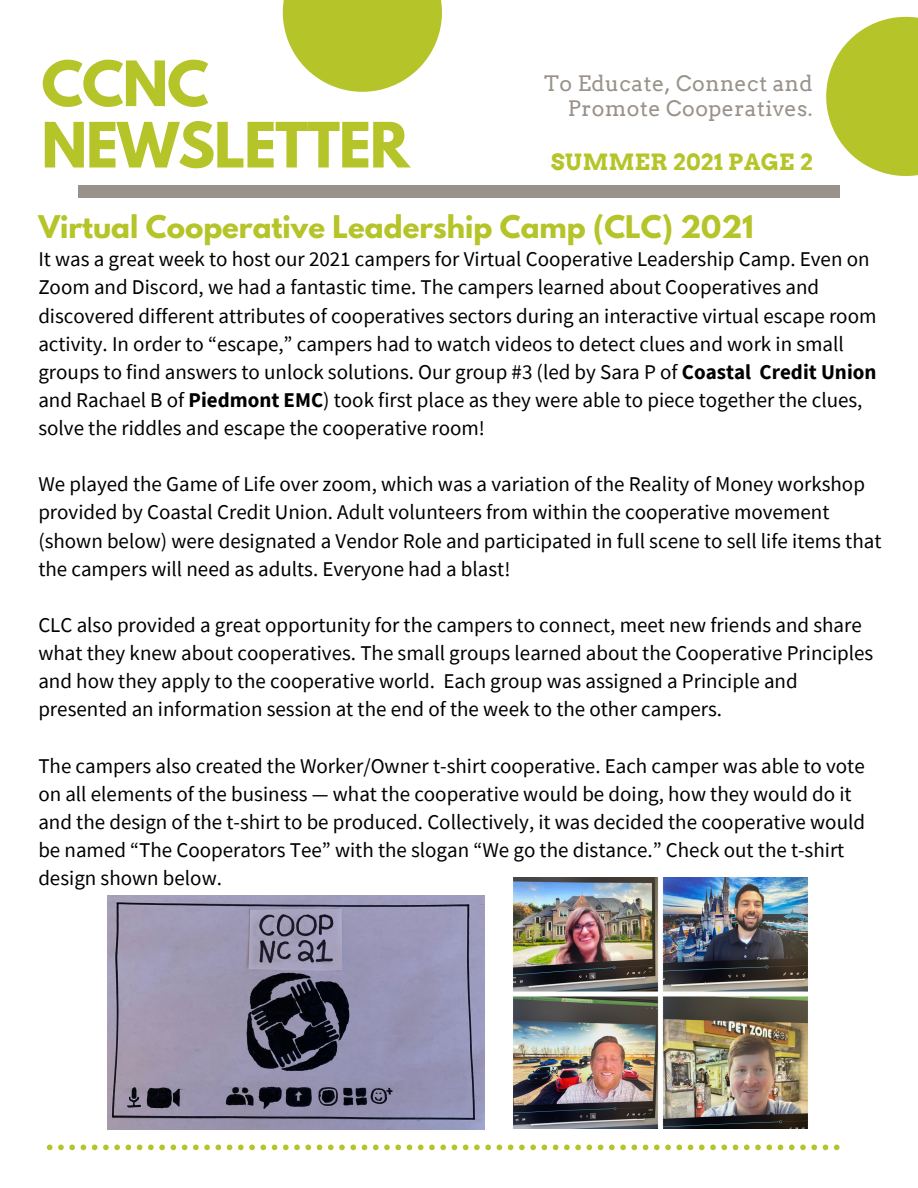
<style>
.page{position:relative;width:918px;height:1188px;background:#fff}
.page>*{position:absolute;margin:0;border:0;box-sizing:border-box;transform-origin:0 0}
.t1{font:700 55.35px/61.3px "League Spartan";letter-spacing:-.02em;color:#b5c428}
.t2{font:700 27.75px "League Spartan";color:#b5c428}
.t3{font:700 22.5px "Arvo";letter-spacing:.02em;color:#b5c428}
.t4{font:21.3px/24.8px "Arvo";letter-spacing:.02em;color:#99928a;text-align:right}
.t5{font:21px/28.2px "Source Sans Pro";color:#000}
.s1{font-weight:700}
</style>
<div class="page">
<div style="left:78px;top:186px;width:761px;height:11px;background:#99928a"></div>
<svg style="left:283px;top:0;width:159px;height:92px"></svg>
<svg style="left:826px;top:17px;width:92px;height:159px"></svg>
<img style="left:107px;top:895px;width:377px;height:234px">
<img style="left:513px;top:878px;width:295px;height:251px">
<svg style="left:47px;top:1145px;width:793px;height:5px"></svg>
<p class="t1" style="left:41px;top:60px;width:370px">CCNC<br>NEWSLETTER</p>
<p class="t4" style="left:544px;top:71px;width:270px">To Educate, Connect and<br>Promote Cooperatives.</p>
<p class="t3" style="left:551px;top:148px;width:263px">SUMMER 2021 PAGE 2</p>
<p class="t2" style="left:38px;top:213px;width:717px">Virtual Cooperative Leadership Camp (CLC) 2021</p>
<p class="t5" style="left:38px;top:245px;width:840px">It was a great week to host our 2021 campers for Virtual Cooperative Leadership Camp. Even on Zoom and Discord, we had a fantastic time. The campers learned about Cooperatives and discovered different attributes of cooperatives sectors during an interactive virtual escape room activity. In order to “escape,” campers had to watch videos to detect clues and work in small groups to find answers to unlock solutions. Our group #3 (led by Sara P of <span class="s1">Coastal Credit Union </span>and Rachael B of <span class="s1">Piedmont EMC</span>) took first place as they were able to piece together the clues, solve the riddles and escape the cooperative room!</p>
<p class="t5" style="left:38px;top:470px;width:845px">We played the Game of Life over zoom, which was a variation of the Reality of Money workshop provided by Coastal Credit Union. Adult volunteers from within the cooperative movement (shown below) were designated a Vendor Role and participated in full scene to sell life items that the campers will need as adults. Everyone had a blast!</p>
<p class="t5" style="left:38px;top:610px;width:837px">CLC also provided a great opportunity for the campers to connect, meet new friends and share what they knew about cooperatives. The small groups learned about the Cooperative Principles and how they apply to the cooperative world. Each group was assigned a Principle and presented an information session at the end of the week to the other campers.</p>
<p class="t5" style="left:38px;top:751px;width:828px">The campers also created the Worker/Owner t-shirt cooperative. Each camper was able to vote on all elements of the business — what the cooperative would be doing, how they would do it and the design of the t-shirt to be produced. Collectively, it was decided the cooperative would be named “The Cooperators Tee” with the slogan “We go the distance.” Check out the t-shirt design shown below.</p>
</div>
